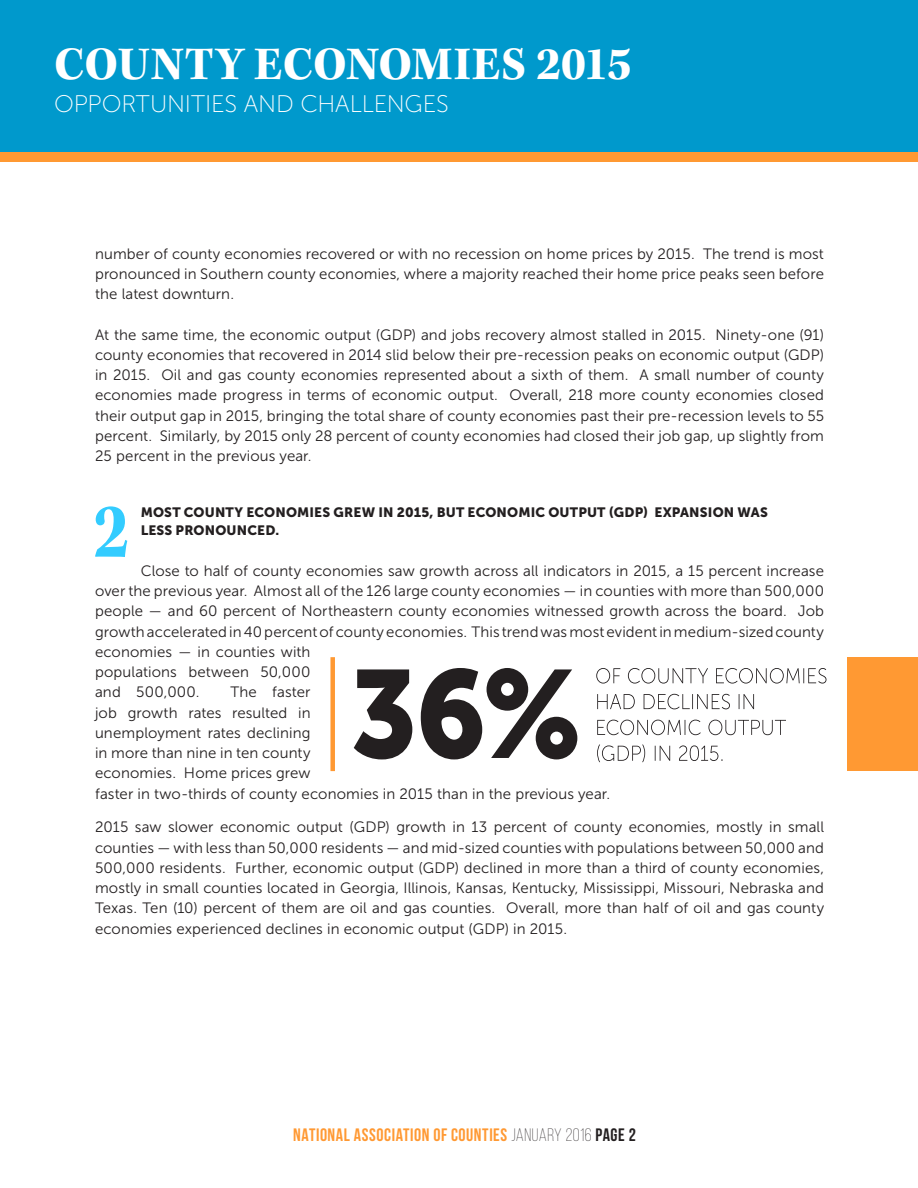
<style>
.page{position:relative;width:918px;height:1188px;background:#fff}
.page>*{position:absolute;margin:0;border:0;box-sizing:border-box;transform-origin:0 0}
.t1{font:700 48px "Kepler Std";letter-spacing:.005em;color:#fff}
.t2{font:24px "Museo Sans 100";letter-spacing:-.005em;color:#fff}
.t3{font:18px "Bebas Neue";letter-spacing:.03em;color:#f93}
.body_justified_main{font:15px/20.2px "Museo Sans 300";letter-spacing:.01em;color:#231f20;text-align:justify}
.new_finding_header{font:13.5px/18px "Museo Sans 900";letter-spacing:.01em;color:#231f20}
.s1{font-weight:300;color:#231f20}
.s2{color:#231f20}
</style>
<div class="page">
<svg style="left:95px;top:506px;width:32px;height:51px"></svg>
<svg style="left:354px;top:668px;width:223px;height:91px"></svg>
<svg style="left:597px;top:745px;width:126px;height:17px"></svg>
<svg style="left:597px;top:720px;width:189px;height:15px"></svg>
<svg style="left:597px;top:694px;width:157px;height:15px"></svg>
<svg style="left:596px;top:668px;width:230px;height:16px"></svg>
<div style="left:0;top:0;width:918px;height:152px;background:#09c"></div>
<div style="left:0;top:152px;width:918px;height:10px;background:#f93"></div>
<div style="left:848px;top:657px;width:70px;height:114px;background:#f93"></div>
<div style="left:330px;top:657px;width:5px;height:114px;background:#f93"></div>
<p class="t1" style="left:54px;top:37px;width:579px">COUNTY ECONOMIES 2015</p>
<p class="t2" style="left:54px;top:91px;width:396px">OPPORTUNITIES AND CHALLENGES</p>
<p class="body_justified_main" style="left:95px;top:243px;width:730px">number of county economies recovered or with no recession on home prices by 2015. The trend is most pronounced in Southern county economies, where a majority reached their home price peaks seen before the latest downturn.</p>
<p class="body_justified_main" style="left:95px;top:324px;width:731px">At the same time, the economic output (GDP) and jobs recovery almost stalled in 2015. Ninety-one (91) county economies that recovered in 2014 slid below their pre-recession peaks on economic output (GDP) in 2015. Oil and gas county economies represented about a sixth of them. A small number of county economies made progress in terms of economic output. Overall, 218 more county economies closed their output gap in 2015, bringing the total share of county economies past their pre-recession levels to 55 percent. Similarly, by 2015 only 28 percent of county economies had closed their job gap, up slightly from 25 percent in the previous year.</p>
<p class="new_finding_header" style="left:141px;top:504px;width:629px">MOST COUNTY ECONOMIES GREW IN 2015, BUT ECONOMIC OUTPUT (GDP) EXPANSION WAS<br>LESS PRONOUNCED.</p>
<p class="body_justified_main" style="left:95px;top:561px;width:731px;text-align:left;text-indent:46px">Close to half of county economies saw growth across all indicators in 2015, a 15 percent increase over the previous year. Almost all of the 126 large county economies — in counties with more than 500,000 people — and 60 percent of Northeastern county economies witnessed growth across the board. Job growth accelerated in 40 percent of county economies. This trend was most evident in medium-sized county economies — in counties with<br>populations between 50,000<br>and 500,000.</p>
<p class="body_justified_main" style="left:95px;top:682px;width:517px;text-align:left;text-indent:135px">The faster<br>job growth rates resulted in<br>unemployment rates declining<br>in more than nine in ten county<br>economies. Home prices grew<br>faster in two-thirds of county economies in 2015 than in the previous year.</p>
<p class="body_justified_main" style="left:95px;top:817px;width:731px">2015 saw slower economic output (GDP) growth in 13 percent of county economies, mostly in small counties — with less than 50,000 residents — and mid-sized counties with populations between 50,000 and 500,000 residents. Further, economic output (GDP) declined in more than a third of county economies, mostly in small counties located in Georgia, Illinois, Kansas, Kentucky, Mississippi, Missouri, Nebraska and Texas. Ten (10) percent of them are oil and gas counties. Overall, more than half of oil and gas county economies experienced declines in economic output (GDP) in 2015.</p>
<p class="t3" style="left:293px;top:1125px;width:344px">NATIONAL ASSOCIATION OF COUNTIES <span class="s1">JANUARY 2016</span> <span class="s2">page 2</span></p>
</div>
